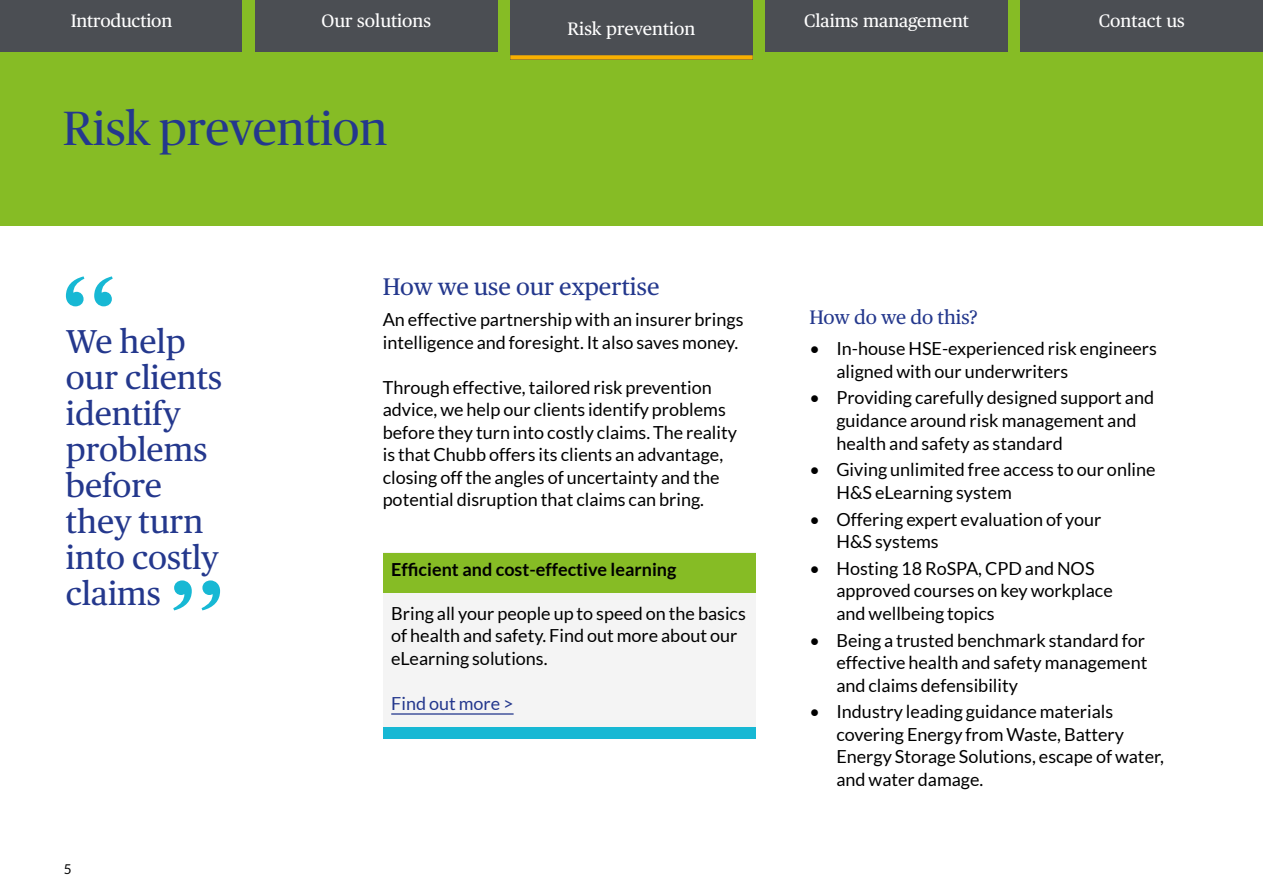
<style>
.page{position:relative;width:1263px;height:893px;background:#fff}
.page>*{position:absolute;margin:0;border:0;box-sizing:border-box;transform-origin:0 0}
.t1{font:48px "Chubb Publico";color:#24388d}
.t2{font:33px/36px "Chubb Publico Text";color:#24388d}
.t3{font:24px "Chubb Publico Text";color:#24388d}
.t4{font:19.5px "Chubb Publico Text";color:#24388d}
.t5{font:18px/22.5px "Lato";color:#000}
.t6{font:18px "Chubb Publico Text";color:#fff}
.t7{font:700 18px "Lato";color:#000}
.t8{font:18px "Lato";color:#24388d}
.t9{font:13.5px "Lato";color:#000}
</style>
<div class="page">
<div style="left:383px;top:553px;width:372px;height:186px;background:#f4f4f4"></div>
<div style="left:0;top:0;width:1263px;height:225px;background:#86bc25"></div>
<div style="left:1px;top:0;width:241px;height:51px;background:#4b4e53"></div>
<div style="left:255px;top:0;width:242px;height:51px;background:#4b4e53"></div>
<div style="left:765px;top:0;width:243px;height:51px;background:#4b4e53"></div>
<div style="left:1020px;top:0;width:243px;height:51px;background:#4b4e53"></div>
<div style="left:510px;top:0;width:243px;height:60px;background:#4b4e53"></div>
<div style="left:510px;top:55px;width:243px;height:5px;background:#f9b000"></div>
<div style="left:383px;top:553px;width:372px;height:39px;background:#86bc25"></div>
<div style="left:383px;top:727px;width:372px;height:12px;background:#17b8d4"></div>
<hr style="left:391px;top:713px;width:123px;height:2px;background:#24388d">
<svg style="left:66px;top:276px;width:18px;height:30px"></svg>
<svg style="left:94px;top:276px;width:19px;height:30px"></svg>
<svg style="left:202px;top:580px;width:18px;height:30px"></svg>
<svg style="left:173px;top:580px;width:19px;height:30px"></svg>
<p class="t6" style="left:71px;top:7px;width:103px">Introduction</p>
<p class="t6" style="left:322px;top:7px;width:111px">Our solutions</p>
<p class="t6" style="left:804px;top:7px;width:166px">Claims management</p>
<p class="t6" style="left:1099px;top:7px;width:88px">Contact us</p>
<p class="t6" style="left:568px;top:15px;width:129px">Risk prevention</p>
<p class="t1" style="left:63px;top:94px;width:326px">Risk prevention</p>
<p class="t2" style="left:66px;top:322px;width:158px">We help our clients identify problems before they turn into costly claims</p>
<p class="t9" style="left:64px;top:862px;width:9px">5</p>
<p class="t3" style="left:383px;top:269px;width:278px">How we use our expertise</p>
<p class="t5" style="left:383px;top:308px;width:362px">An effective partnership with an insurer brings intelligence and foresight. It also saves money.</p>
<p class="t5" style="left:383px;top:376px;width:356px">Through effective, tailored risk prevention advice, we help our clients identify problems before they turn into costly claims. The reality is that Chubb offers its clients an advantage, closing off the angles of uncertainty and the potential disruption that claims can bring.</p>
<p class="t7" style="left:391px;top:559px;width:287px">Efficient and cost-effective learning</p>
<p class="t5" style="left:391px;top:602px;width:356px">Bring all your people up to speed on the basics of health and safety. Find out more about our eLearning solutions.</p>
<p class="t8" style="left:391px;top:693px;width:124px">Find out more &gt;</p>
<p class="t4" style="left:809px;top:303px;width:170px">How do we do this?</p>
<p class="t5" style="left:836px;top:337px;width:322px;text-indent:-27px">• In-house HSE-experienced risk engineers aligned with our underwriters</p>
<p class="t5" style="left:836px;top:387px;width:319px;text-indent:-27px">• Providing carefully designed support and guidance around risk management and health and safety as standard</p>
<p class="t5" style="left:836px;top:458px;width:321px;text-indent:-27px">• Giving unlimited free access to our online<br>H&amp;S eLearning system</p>
<p class="t5" style="left:836px;top:508px;width:267px;text-indent:-27px">• Offering expert evaluation of your<br>H&amp;S systems</p>
<p class="t5" style="left:836px;top:557px;width:278px;text-indent:-27px">• Hosting 18 RoSPA, CPD and NOS approved courses on key workplace and wellbeing topics</p>
<p class="t5" style="left:836px;top:629px;width:313px;text-indent:-27px">• Being a trusted benchmark standard for effective health and safety management and claims defensibility</p>
<p class="t5" style="left:836px;top:700px;width:329px;text-indent:-27px">• Industry leading guidance materials covering Energy from Waste, Battery Energy Storage Solutions, escape of water, and water damage.</p>
</div>
